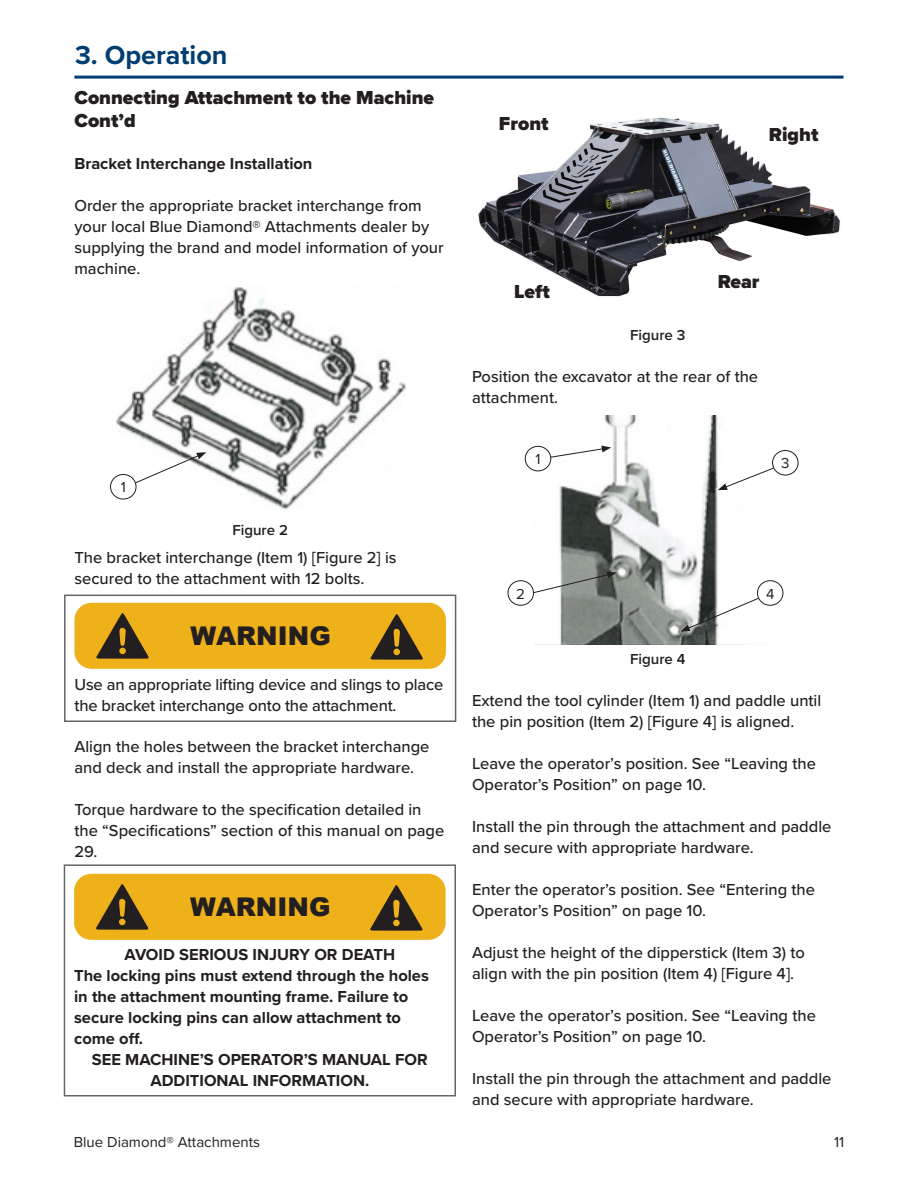
<style>
.page{position:relative;width:918px;height:1188px;background:#fff}
.page>*{position:absolute;margin:0;border:0;box-sizing:border-box;transform-origin:0 0}
.t1{font:700 27px "Proxima Nova";color:#003d71}
.t2{font:900 25.8px "Arial";color:#231f20}
.t3{font:900 19.5px/23.2px "Proxima Nova";color:#231f20}
.t4{font:500 16.5px/21px "Proxima Nova";color:#231f20}
.t5{font:700 16.5px/21px "Proxima Nova";color:#231f20}
.t6{font:15px "Proxima Nova";color:#231f20}
.Paragraph_Style_1{font:600 15px "Proxima Nova";color:#231f20}
</style>
<div class="page">
<hr style="left:74px;top:76px;width:770px;height:3px;background:#003d71">
<img style="left:478px;top:117px;width:363px;height:180px">
<div style="left:74px;top:874px;width:372px;height:66px;background:#efb11a;border-radius:17px"></div>
<svg style="left:96px;top:884px;width:53px;height:46px"></svg>
<svg style="left:370px;top:885px;width:53px;height:46px"></svg>
<div style="left:64px;top:864px;width:392px;height:232px;border:2px solid #63656a"></div>
<img style="left:115px;top:287px;width:290px;height:222px">
<img style="left:535px;top:415px;width:247px;height:229px">
<svg style="left:135px;top:452px;width:71px;height:32px"></svg>
<div style="left:110px;top:474px;width:26px;height:25px;border:1px solid #231f20;border-radius:50%"></div>
<svg style="left:550px;top:446px;width:61px;height:12px"></svg>
<div style="left:525px;top:446px;width:26px;height:25px;border:1px solid #231f20;border-radius:50%"></div>
<svg style="left:718px;top:467px;width:57px;height:23px"></svg>
<div style="left:772px;top:450px;width:26px;height:25px;border:1px solid #231f20;border-radius:50%"></div>
<svg style="left:680px;top:597px;width:80px;height:35px"></svg>
<div style="left:757px;top:580px;width:26px;height:26px;border:1px solid #231f20;border-radius:50%"></div>
<svg style="left:533px;top:571px;width:84px;height:23px"></svg>
<div style="left:508px;top:580px;width:26px;height:26px;border:1px solid #231f20;border-radius:50%"></div>
<div style="left:74px;top:603px;width:372px;height:66px;background:#efb11a;border-radius:17px"></div>
<svg style="left:96px;top:613px;width:53px;height:46px"></svg>
<svg style="left:371px;top:614px;width:52px;height:46px"></svg>
<div style="left:64px;top:595px;width:392px;height:127px;border:2px solid #63656a"></div>
<p class="t1" style="left:75px;top:35px;width:154px">3. Operation</p>
<p class="t3" style="left:74px;top:86px;width:361px">Connecting Attachment to the Machine<br>Cont’d</p>
<p class="t5" style="left:74px;top:153px;width:240px">Bracket Interchange Installation</p>
<p class="t4" style="left:74px;top:195px;width:371px">Order the appropriate bracket interchange from your local Blue Diamond® Attachments dealer by supplying the brand and model information of your machine.</p>
<p class="t6" style="left:121px;top:476px;width:7px">1</p>
<p class="Paragraph_Style_1" style="left:232px;top:519px;width:57px">Figure 2</p>
<p class="t4" style="left:74px;top:546px;width:324px">The bracket interchange (Item 1) [Figure 2] is secured to the attachment with 12 bolts.</p>
<p class="t2" style="left:190px;top:617px;width:142px">WARNING</p>
<p class="t4" style="left:74px;top:674px;width:370px">Use an appropriate lifting device and slings to place the bracket interchange onto the attachment.</p>
<p class="t4" style="left:74px;top:735px;width:356px">Align the holes between the bracket interchange and deck and install the appropriate hardware.</p>
<p class="t4" style="left:74px;top:798px;width:371px">Torque hardware to the specification detailed in the “Specifications” section of this manual on page<br>29.</p>
<p class="t2" style="left:190px;top:888px;width:142px">WARNING</p>
<p class="t5" style="left:125px;top:943px;width:272px">AVOID SERIOUS INJURY OR DEATH</p>
<p class="t5" style="left:74px;top:964px;width:356px">The locking pins must extend through the holes in the attachment mounting frame. Failure to secure locking pins can allow attachment to come off.</p>
<p class="t5" style="left:92px;top:1048px;width:337px;text-align:center">SEE MACHINE’S OPERATOR’S MANUAL FOR<br>ADDITIONAL INFORMATION.</p>
<p class="t3" style="left:499px;top:112px;width:51px">Front</p>
<p class="t3" style="left:769px;top:122px;width:51px">Right</p>
<p class="t3" style="left:514px;top:280px;width:37px">Left</p>
<p class="t3" style="left:718px;top:269px;width:43px">Rear</p>
<p class="Paragraph_Style_1" style="left:630px;top:324px;width:57px">Figure 3</p>
<p class="t4" style="left:472px;top:366px;width:288px">Position the excavator at the rear of the attachment.</p>
<p class="t6" style="left:535px;top:448px;width:7px">1</p>
<p class="t6" style="left:781px;top:452px;width:10px">3</p>
<p class="t6" style="left:516px;top:582px;width:10px">2</p>
<p class="t6" style="left:766px;top:582px;width:10px">4</p>
<p class="Paragraph_Style_1" style="left:630px;top:648px;width:57px">Figure 4</p>
<p class="t4" style="left:472px;top:690px;width:351px">Extend the tool cylinder (Item 1) and paddle until the pin position (Item 2) [Figure 4] is aligned.</p>
<p class="t4" style="left:472px;top:753px;width:345px">Leave the operator’s position. See “Leaving the<br>Operator’s Position” on page 10.</p>
<p class="t4" style="left:472px;top:816px;width:361px">Install the pin through the attachment and paddle and secure with appropriate hardware.</p>
<p class="t4" style="left:472px;top:879px;width:345px">Enter the operator’s position. See “Entering the<br>Operator’s Position” on page 10.</p>
<p class="t4" style="left:472px;top:942px;width:334px">Adjust the height of the dipperstick (Item 3) to align with the pin position (Item 4) [Figure 4].</p>
<p class="t4" style="left:472px;top:1005px;width:345px">Leave the operator’s position. See “Leaving the<br>Operator’s Position” on page 10.</p>
<p class="t4" style="left:472px;top:1068px;width:361px">Install the pin through the attachment and paddle and secure with appropriate hardware.</p>
<p class="t6" style="left:74px;top:1131px;width:188px">Blue Diamond® Attachments</p>
<p class="t6" style="left:834px;top:1131px;width:12px">11</p>
</div>
